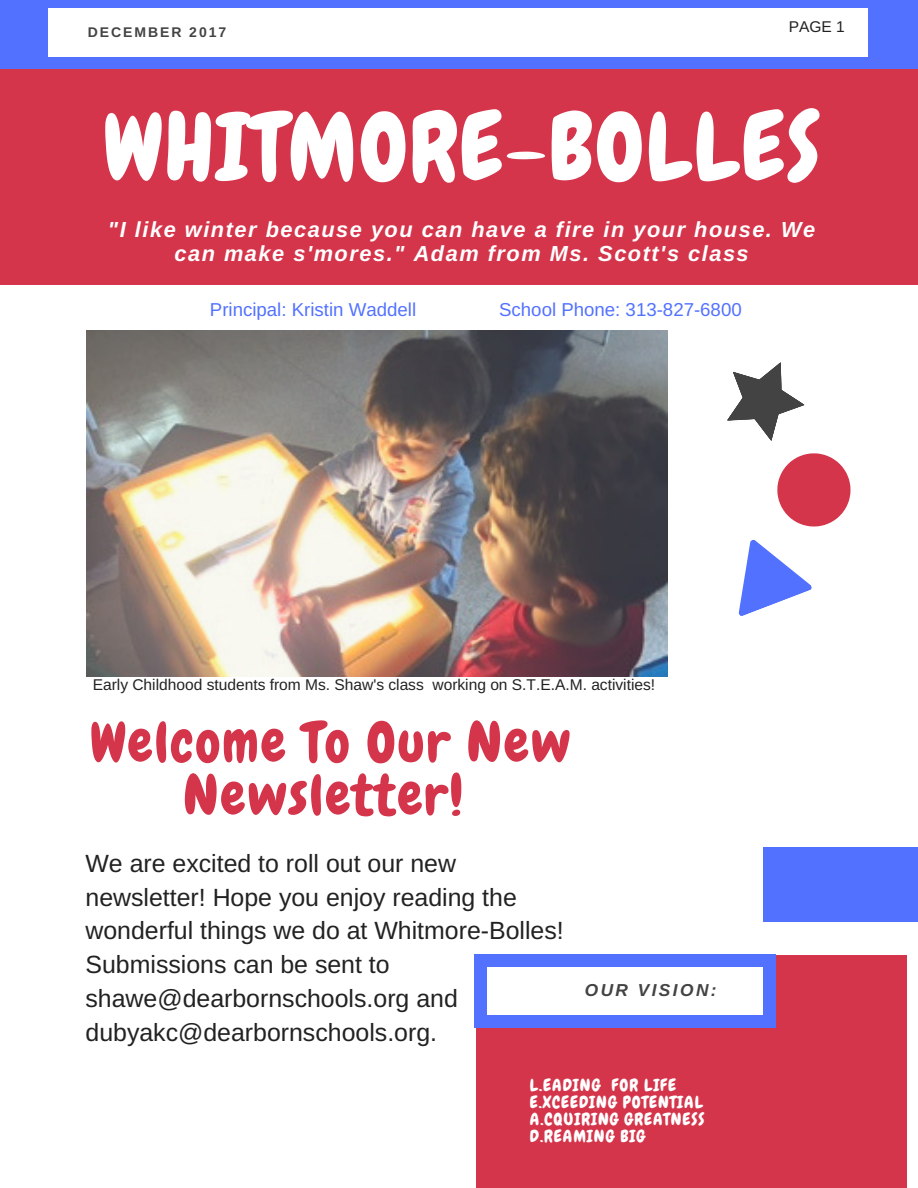
<style>
.page{position:relative;width:918px;height:1188px;background:#fff}
.page>*{position:absolute;margin:0;border:0;box-sizing:border-box;transform-origin:0 0}
.t1{font:93.45px "Chewy";letter-spacing:.02em;color:#fff}
.t2{font:55.95px/52.8px "Chewy";letter-spacing:.03em;color:#d5354b;text-align:center}
.t3{font:24.9px/33.8px "Arimo";color:#222}
.t4{font:italic 700 21.75px/23.7px "Arimo";letter-spacing:.07em;color:#fff;text-align:center}
.t5{font:18.75px "Arimo";color:#5271ff}
.t6{font:italic 700 17.25px "Arimo";letter-spacing:.14em;color:#434343}
.t7{font:16.95px/16.8px "Chewy";letter-spacing:.06em;color:#fff}
.t8{font:15.6px "Arimo";color:#222}
.t9{font:700 13.95px "Arimo";letter-spacing:.14em;color:#434343}
</style>
<div class="page">
<img style="left:87px;top:331px;width:580px;height:345px">
<div style="left:0;top:0;width:918px;height:285px;background:#d5354b"></div>
<div style="left:0;top:0;width:918px;height:69px;background:#5271ff"></div>
<div style="left:48px;top:8px;width:820px;height:48px;background:#fff"></div>
<div style="left:476px;top:955px;width:431px;height:233px;background:#d5354b"></div>
<div style="left:481px;top:965px;width:288px;height:52px;background:#fff"></div>
<div style="left:763px;top:1015px;width:12px;height:12px;background:#5271ff"></div>
<div style="left:474px;top:966px;width:13px;height:50px;background:#5271ff"></div>
<div style="left:474px;top:1015px;width:13px;height:12px;background:#5271ff"></div>
<div style="left:763px;top:966px;width:12px;height:50px;background:#5271ff"></div>
<div style="left:487px;top:1015px;width:277px;height:12px;background:#5271ff"></div>
<div style="left:763px;top:954px;width:12px;height:13px;background:#5271ff"></div>
<div style="left:474px;top:954px;width:13px;height:13px;background:#5271ff"></div>
<div style="left:487px;top:954px;width:277px;height:13px;background:#5271ff"></div>
<div style="left:763px;top:847px;width:155px;height:74px;background:#5271ff"></div>
<svg style="left:738px;top:453px;width:112px;height:163px"></svg>
<svg style="left:727px;top:362px;width:78px;height:79px"></svg>
<p class="t9" style="left:88px;top:25px;width:140px">DECEMBER 2017</p>
<p class="t8" style="left:789px;top:17px;width:58px">PAGE 1</p>
<h1 class="t1" style="left:103px;top:88px;width:719px">WHITMORE-BOLLES</h1>
<p class="t4" style="left:108px;top:218px;width:709px">"I like winter because you can have a fire in your house. We can make s'mores." Adam from Ms. Scott's class</p>
<p class="t5" style="left:210px;top:299px;width:208px">Principal: Kristin Waddell</p>
<p class="t5" style="left:499px;top:299px;width:244px">School Phone: 313-827-6800</p>
<p class="t8" style="left:93px;top:676px;width:564px">Early Childhood students from Ms. Shaw's class working on S.T.E.A.M. activities!</p>
<h2 class="t2" style="left:90px;top:716px;width:482px">Welcome To Our New<br>Newsletter!</h2>
<p class="t3" style="left:85px;top:846px;width:480px">We are excited to roll out our new newsletter! Hope you enjoy reading the wonderful things we do at Whitmore-Bolles!<br>Submissions can be sent to shawe@dearbornschools.org and dubyakc@dearbornschools.org.</p>
<p class="t6" style="left:585px;top:980px;width:133px">OUR VISION:</p>
<p class="t7" style="left:530px;top:1077px;width:176px">L.EADING FOR LIFE<br>E.XCEEDING POTENTIAL<br>A.CQUIRING GREATNESS<br>D.REAMING BIG</p>
</div>
